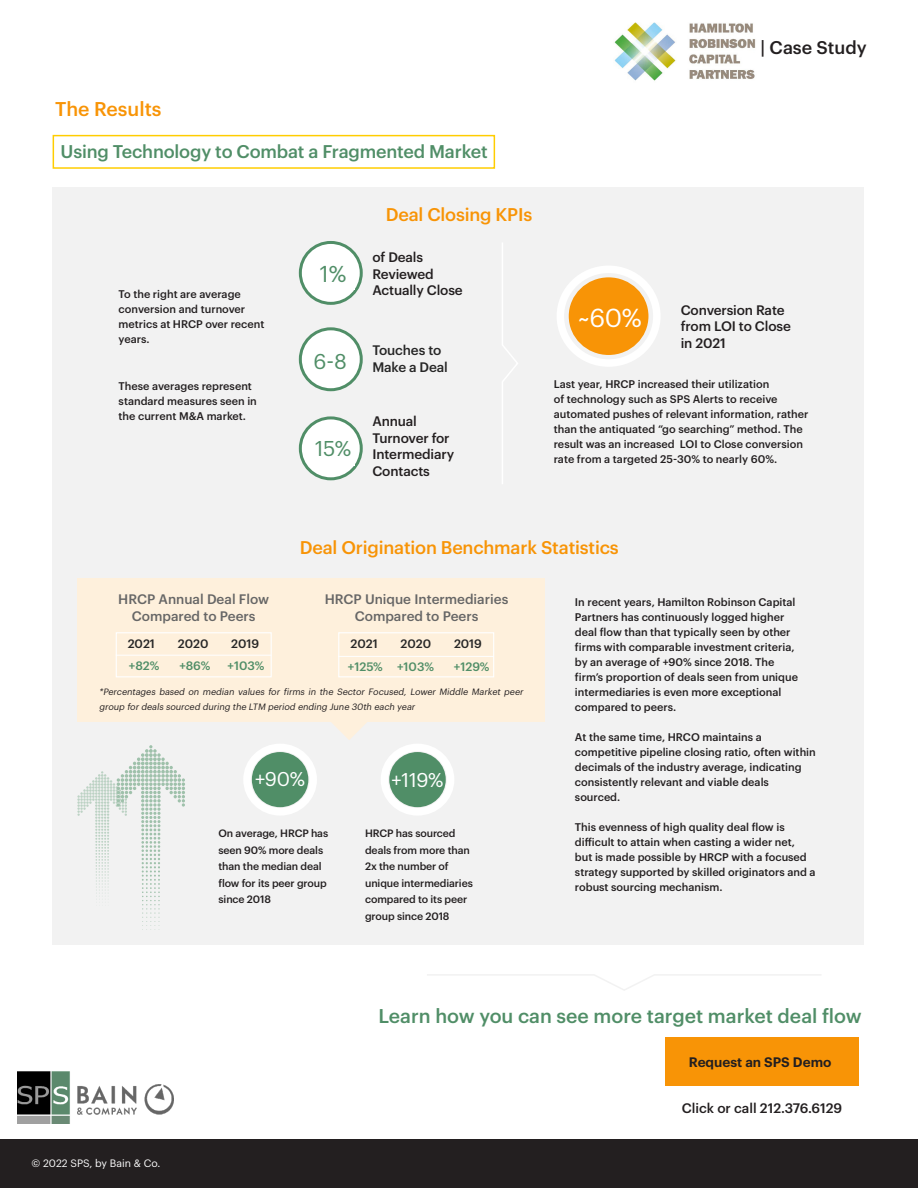
<style>
.page{position:relative;width:918px;height:1188px;background:#fff}
.page>*{position:absolute;margin:0;border:0;box-sizing:border-box;transform-origin:0 0}
.Captions{font:25.5px "Graphik";color:#fff}
.Captions-2{font:22.5px "Graphik";color:#508e67}
.Captions-3{font:21px "Graphik";color:#508e67}
.t1{font:500 19.5px "Graphik";color:#508e67}
.t2{font:500 19.5px "Graphik";color:#f89406}
.Captions-4{font:19.5px "Graphik";color:#fff}
.Captions-5{font:500 18px "Graphik";letter-spacing:-.01em;color:#f89406}
.Captions-6{font:500 18px "Graphik";letter-spacing:-.01em;color:#508e67}
.t3{font:500 18px "Graphik";color:#231f20}
.Captions-7{font:500 13.5px/16.5px "Graphik";letter-spacing:-.01em;color:#231f20}
.t4{font:500 13.5px/16.2px "Graphik";color:#666;text-align:center}
.Captions-8{font:500 13.5px/16.5px "Graphik";letter-spacing:-.01em;color:#262626}
.t5{font:600 13.5px "Graphik";color:#231f20}
.t6{font:500 12px "Graphik";color:#508e67}
.t7{font:500 12px "Graphik";letter-spacing:-.005em;color:#262626}
.t8{font:500 10.8px/15px "Graphik";color:#231f20}
.Captions-9{font:500 10.5px/16.5px "Graphik";letter-spacing:-.01em;color:#231f20}
.t9{font:10.5px "Graphik";color:#fff}
.t10{font:italic 9px/15px "Graphik";color:#231f20}
</style>
<div class="page">
<div style="left:53px;top:187px;width:811px;height:758px;background:#f2f2f2"></div>
<svg style="left:331px;top:721px;width:36px;height:19px"></svg>
<div style="left:77px;top:578px;width:468px;height:143px;background:#fef0dc"></div>
<div style="left:665px;top:1037px;width:194px;height:49px;background:#f89406"></div>
<img style="left:18px;top:1072px;width:155px;height:51px">
<div style="left:0;top:1139px;width:918px;height:49px;background:#231f20"></div>
<img style="left:614px;top:22px;width:142px;height:59px">
<div style="left:53px;top:135px;width:442px;height:34px;border:2px solid #ffcd00"></div>
<div style="left:300px;top:329px;width:61px;height:61px;background:#fff;border-radius:50%"></div>
<div style="left:299px;top:327px;width:64px;height:64px;border:3px solid #508e67;border-radius:50%"></div>
<div style="left:300px;top:418px;width:61px;height:61px;background:#fff;border-radius:50%"></div>
<div style="left:299px;top:416px;width:64px;height:64px;border:3px solid #508e67;border-radius:50%"></div>
<div style="left:300px;top:242px;width:61px;height:61px;background:#fff;border-radius:50%"></div>
<div style="left:299px;top:241px;width:64px;height:64px;border:3px solid #508e67;border-radius:50%"></div>
<div style="left:312px;top:261px;width:43px;height:29px;background:#fff"></div>
<svg style="left:502px;top:243px;width:16px;height:241px"></svg>
<svg style="left:427px;top:974px;width:394px;height:17px"></svg>
<div style="left:557px;top:266px;width:104px;height:101px;border:8px solid #fff;border-radius:50%"></div>
<div style="left:569px;top:277px;width:79px;height:78px;background:#f89406;border-radius:50%"></div>
<svg style="left:77px;top:745px;width:108px;height:185px"></svg>
<hr style="left:116px;top:655px;width:155px;height:1px;background:#fff">
<div style="left:243px;top:744px;width:74px;height:72px;border:8px solid #fff;border-radius:50%"></div>
<div style="left:252px;top:752px;width:56px;height:55px;background:#508e67;border-radius:50%"></div>
<hr style="left:338px;top:656px;width:156px;height:1px;background:#fff">
<div style="left:381px;top:744px;width:73px;height:72px;border:8px solid #fff;border-radius:50%"></div>
<div style="left:389px;top:752px;width:57px;height:55px;background:#508e67;border-radius:50%"></div>
<div style="left:116px;top:632px;width:156px;height:45px;border:1px solid #fff"></div>
<div style="left:338px;top:632px;width:156px;height:45px;border:1px solid #fff"></div>
<p class="t2" style="left:55px;top:94px;width:108px">The Results</p>
<p class="Captions-6" style="left:61px;top:138px;width:429px">Using Technology to Combat a Fragmented Market</p>
<p class="t8" style="left:119px;top:286px;width:147px">To the right are average conversion and turnover metrics at HRCP over recent years.</p>
<p class="t8" style="left:119px;top:378px;width:140px">These averages represent standard measures seen in the current M&amp;A market.</p>
<p class="Captions-2" style="left:320px;top:257px;width:28px">1%</p>
<p class="Captions-3" style="left:314px;top:345px;width:35px">6-8</p>
<p class="Captions-3" style="left:315px;top:433px;width:38px">15%</p>
<p class="Captions-5" style="left:386px;top:201px;width:148px">Deal Closing KPIs</p>
<p class="Captions-7" style="left:372px;top:248px;width:92px">of Deals<br>Reviewed<br>Actually Close</p>
<p class="Captions-8" style="left:372px;top:341px;width:77px">Touches to<br>Make a Deal</p>
<p class="Captions-7" style="left:372px;top:412px;width:83px">Annual<br>Turnover for<br>Intermediary<br>Contacts</p>
<p class="t3" style="left:761px;top:34px;width:108px">| Case Study</p>
<p class="Captions" style="left:578px;top:299px;width:65px">~60%</p>
<p class="Captions-7" style="left:681px;top:301px;width:112px">Conversion Rate from LOI to Close in 2021</p>
<p class="t8" style="left:554px;top:376px;width:256px">Last year, HRCP increased their utilization<br>of technology such as SPS Alerts to receive automated pushes of relevant information, rather than the antiquated “go searching” method. The result was an increased LOI to Close conversion rate from a targeted 25-30% to nearly 60%.</p>
<p class="Captions-5" style="left:300px;top:534px;width:321px">Deal Origination Benchmark Statistics</p>
<p class="t4" style="left:118px;top:590px;width:152px">HRCP Annual Deal Flow</p>
<p class="t4" style="left:132px;top:607px;width:125px">Compared to Peers</p>
<p class="t7" style="left:128px;top:634px;width:29px">2021</p>
<p class="t7" style="left:178px;top:634px;width:32px">2020</p>
<p class="t7" style="left:231px;top:634px;width:29px">2019</p>
<p class="t6" style="left:129px;top:657px;width:32px">+82%</p>
<p class="t6" style="left:179px;top:657px;width:33px">+86%</p>
<p class="t6" style="left:228px;top:657px;width:38px">+103%</p>
<p class="t4" style="left:325px;top:590px;width:185px">HRCP Unique Intermediaries<br>Compared to Peers</p>
<p class="t7" style="left:350px;top:635px;width:29px">2021</p>
<p class="t7" style="left:401px;top:635px;width:32px">2020</p>
<p class="t7" style="left:454px;top:635px;width:29px">2019</p>
<p class="t6" style="left:348px;top:657px;width:88px">+125% +103%</p>
<p class="t6" style="left:454px;top:657px;width:37px">+129%</p>
<p class="t10" style="left:99px;top:684px;width:427px">*Percentages based on median values for firms in the Sector Focused, Lower Middle Market peer group fordeals sourced during the LTM period ending June 30th each year</p>
<p class="Captions-4" style="left:255px;top:764px;width:52px">+90%</p>
<p class="Captions-9" style="left:219px;top:824px;width:111px">On average, HRCP has seen 90% more deals than the median deal flow for its peer group since 2018</p>
<p class="Captions-4" style="left:392px;top:765px;width:53px">+119%</p>
<p class="Captions-9" style="left:365px;top:824px;width:109px">HRCP has sourced deals from more than<br>2x the number of unique intermediaries compared to its peer group since 2018</p>
<p class="t8" style="left:575px;top:594px;width:225px">In recent years, Hamilton Robinson Capital Partners has continuously logged higher deal flow than that typically seen by other firms with comparable investment criteria, by an average of +90% since 2018. The firm’s proportion of deals seen from unique intermediaries is even more exceptional compared to peers.</p>
<p class="t8" style="left:575px;top:729px;width:242px">At the same time, HRCO maintains a competitive pipeline closing ratio, often within decimals of the industry average, indicating consistently relevant and viable deals sourced.</p>
<p class="t8" style="left:575px;top:819px;width:242px">This evenness of high quality deal flow is difficult to attain when casting a wider net,<br>but is made possible by HRCP with a focused strategy supported by skilled originators and a robust sourcing mechanism.</p>
<p class="t1" style="left:378px;top:1002px;width:485px">Learn how you can see more target market deal flow</p>
<p class="t5" style="left:689px;top:1052px;width:144px">Request an SPS Demo</p>
<p class="t9" style="left:32px;top:1155px;width:131px">© 2022 SPS, by Bain &amp; Co.</p>
<p class="Captions-7" style="left:682px;top:1099px;width:162px">Click or call 212.376.6129</p>
</div>
